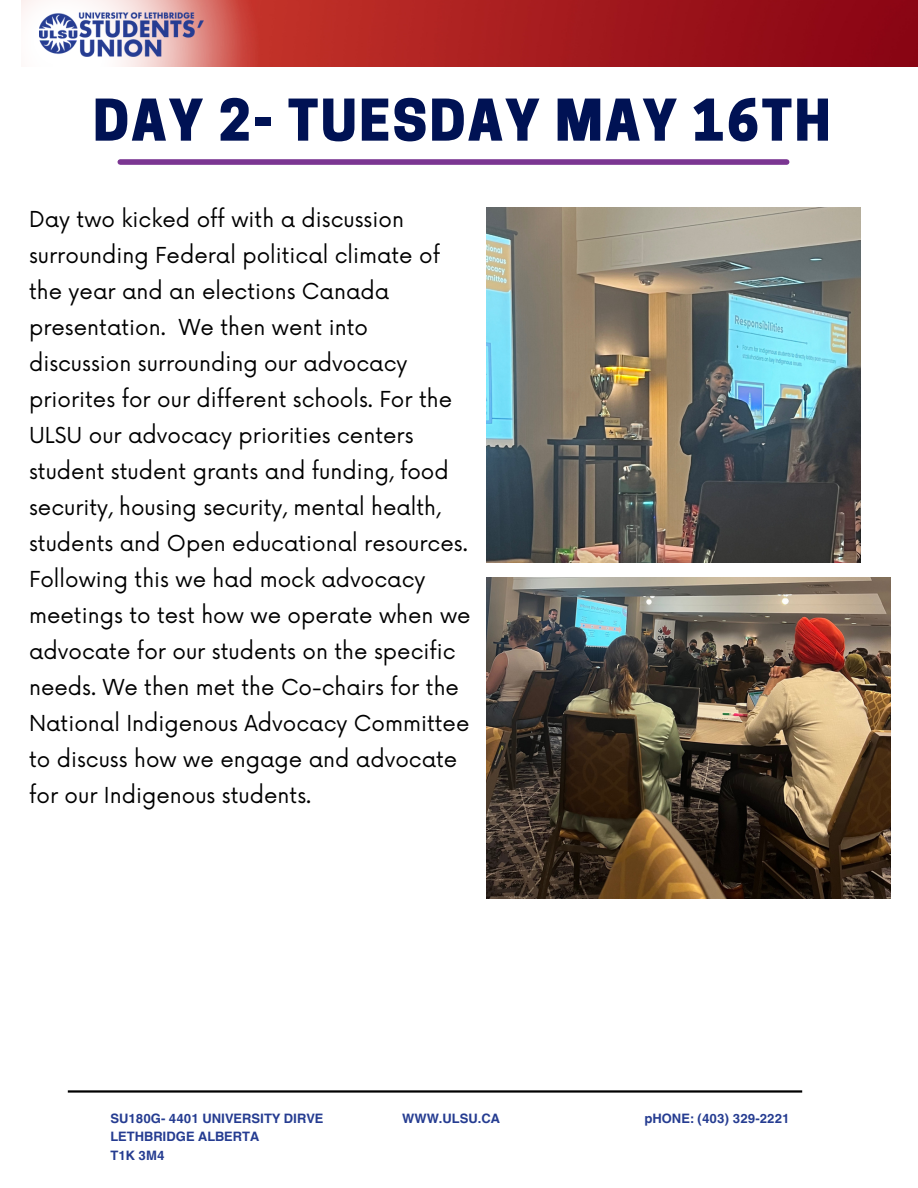
<style>
.page{position:relative;width:918px;height:1188px;background:#fff}
.page>*{position:absolute;margin:0;border:0;box-sizing:border-box;transform-origin:0 0}
.t1{font:800 54px "Cooper Hewitt";letter-spacing:.04em;color:#001254}
.t2{font:21.45px/36px "Now";color:#000}
.t3{font:700 13.05px "Helvetica World";color:#253c91}
</style>
<div class="page">
<img style="left:260px;top:0;width:658px;height:66px">
<svg style="left:21px;top:0;width:239px;height:165px"></svg>
<img style="left:39px;top:12px;width:165px;height:50px">
<div style="left:120px;top:159px;width:667px;height:6px;background:#7b3692"></div>
<img style="left:487px;top:207px;width:373px;height:356px">
<img style="left:487px;top:577px;width:404px;height:321px">
<hr style="left:68px;top:1090px;width:734px;height:3px;background:#000">
<p class="t1" style="left:93px;top:100px;width:739px">DAY 2- TUESDAY MAY 16TH</p>
<p class="t2" style="left:29px;top:202px;width:443px">Day two kicked off with a discussion surrounding Federal political climate of the year and an elections Canada presentation. We then went into discussion surrounding our advocacy priorites for our different schools. For the ULSU our advocacy priorities centers student student grants and funding, food security, housing security, mental health, students and Open educational resources.<br>Following this we had mock advocacy meetings to test how we operate when we advocate for our students on the specific needs. We then met the Co-chairs for the National Indigenous Advocacy Committee to discuss how we engage and advocate for our Indigenous students.</p>
<p class="t3" style="left:110px;top:1108px;width:215px">SU180G- 4401 UNIVERSITY DIRVE</p>
<p class="t3" style="left:110px;top:1126px;width:150px">LETHBRIDGE ALBERTA</p>
<p class="t3" style="left:110px;top:1145px;width:56px">T1K 3M4</p>
<p class="t3" style="left:402px;top:1108px;width:99px">WWW.ULSU.CA</p>
<p class="t3" style="left:644px;top:1108px;width:147px">pHONE: (403) 329-2221</p>
</div>
